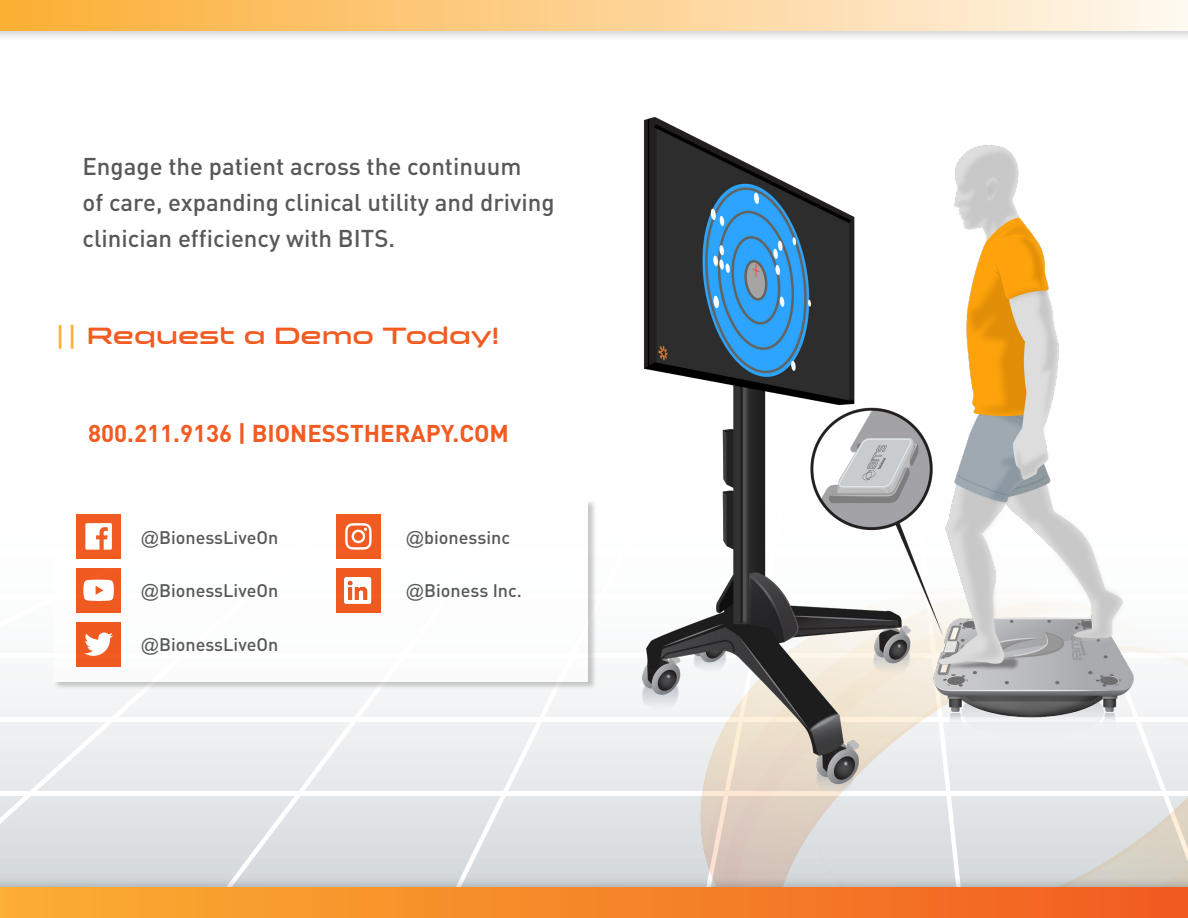
<style>
.page{position:relative;width:1188px;height:918px;background:#fff}
.page>*{position:absolute;margin:0;border:0;box-sizing:border-box;transform-origin:0 0}
.t1{font:500 24px/36px "DINOT";color:#57585a}
.t2{font:700 24px "DINOT";color:#f25b21}
.t3{font:600 24px "Clonoid";color:#f25b21}
.t4{font:500 18px "DINOT";color:#57585a}
.s1{color:#fbb033}
.s2{font-family:"Arial MT Std";font-weight:400}
</style>
<div class="page">
<div style="left:0;top:0;width:1188px;height:43px;background:#231f20;opacity:.2"></div>
<svg style="left:0;top:0;width:1188px;height:31px;background:#fcc267"></svg>
<svg style="left:595px;top:599px;width:89px;height:277px;fill:#e0e4e7"></svg>
<svg style="left:182px;top:691px;width:413px;height:185px;background:#e1e5e7"></svg>
<svg style="left:0;top:658px;width:451px;height:166px;fill:#eaedef"></svg>
<div style="left:0;top:791px;width:1188px;height:5px;background:#fff"></div>
<hr style="left:0;top:718px;width:1188px;height:4px;background:#fff">
<div style="left:0;top:653px;width:1188px;height:5px;background:#fff"></div>
<svg style="left:688px;top:808px;width:128px;height:68px;background:#dacdc5"></svg>
<div style="left:851px;top:808px;width:98px;height:68px;background:#dbdfe2"></div>
<svg style="left:949px;top:808px;width:30px;height:68px;background:#e0e3e6"></svg>
<div style="left:979px;top:808px;width:75px;height:68px;background:#dbdfe2"></div>
<svg style="left:1054px;top:658px;width:134px;height:218px;background:#dededb"></svg>
<img style="left:621px;top:0;width:554px;height:808px">
<div style="left:53px;top:499px;width:544px;height:192px;background:#231f20;opacity:.4"></div>
<div style="left:54px;top:500px;width:534px;height:182px;background:#fff"></div>
<div style="left:77px;top:514px;width:44px;height:45px;background:#f25b21"></div>
<div style="left:77px;top:622px;width:44px;height:44px;background:#f25b21"></div>
<svg style="left:0;top:523px;width:121px;height:135px"></svg>
<div style="left:336px;top:514px;width:45px;height:45px;background:#f25b21"></div>
<svg style="left:345px;top:523px;width:27px;height:27px"></svg>
<div style="left:336px;top:568px;width:45px;height:44px;background:#f25b21"></div>
<img style="left:345px;top:577px;width:27px;height:27px">
<div style="left:0;top:876px;width:1188px;height:42px;background:#231f20;opacity:.2"></div>
<div style="left:0;top:888px;width:1188px;height:30px;background:linear-gradient(to right,#faaf32,#f15c20)"></div>
<p class="t1" style="left:83px;top:148px;width:474px">Engage the patient across the continuum<br>of care, expanding clinical utility and driving clinician efficiency with BITS.</p>
<p class="t3" style="left:54px;top:321px;width:447px"><span class="s1">||</span> Request a Demo Today!</p>
<p class="t2" style="left:88px;top:417px;width:422px">800.211.9136 | BIONESSTHERAPY.COM</p>
<p class="t4" style="left:141px;top:526px;width:139px"><span class="s2">@</span>BionessLiveOn</p>
<p class="t4" style="left:406px;top:526px;width:106px"><span class="s2">@</span>bionessinc</p>
<p class="t4" style="left:141px;top:579px;width:139px"><span class="s2">@</span>BionessLiveOn</p>
<p class="t4" style="left:141px;top:633px;width:139px"><span class="s2">@</span>BionessLiveOn</p>
<p class="t4" style="left:406px;top:579px;width:117px"><span class="s2">@</span>Bioness Inc.</p>
</div>
